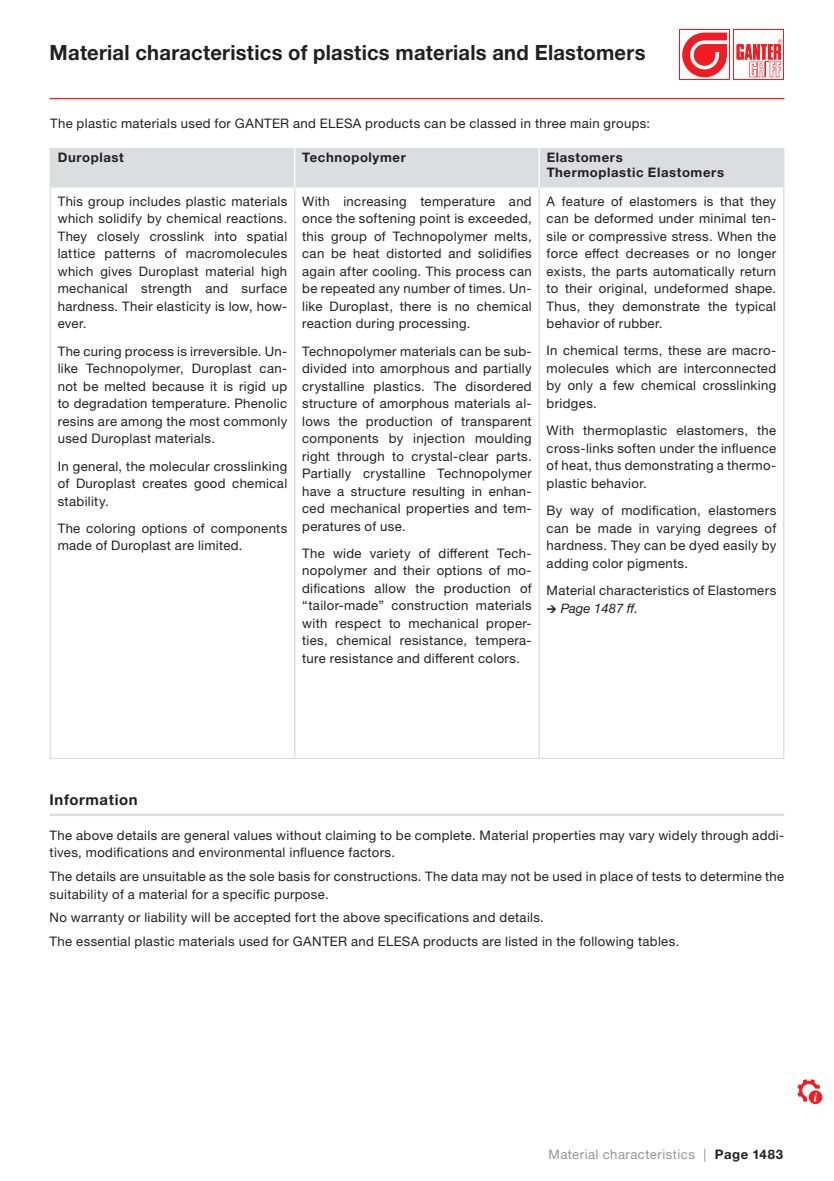
<style>
.page{position:relative;width:834px;height:1181px;background:#fff}
.page>*{position:absolute;margin:0;border:0;box-sizing:border-box;transform-origin:0 0}
.t1{font:700 21px "Helvetica Neue LTW1 G";letter-spacing:.01em;color:#231f20;scale:.96 1}
.t2{font:700 14.88px "Helvetica Neue LTW1 G";letter-spacing:.04em;color:#231f20}
.t3{font:13.12px/17.5px "Helvetica Neue LTW1 G";letter-spacing:.025em;color:#231f20;text-align:justify}
.t4{font:700 13.12px/14.9px "Helvetica Neue LTW1 G";letter-spacing:.045em;color:#231f20}
.t5{font:13.12px "Helvetica Neue LTW1 G";letter-spacing:.035em;color:#939598}
.t6{font:italic 13.12px "Helvetica Neue LTW1 G";color:#231f20}
.s1{font-weight:700;color:#231f20}
</style>
<div class="page">
<hr style="left:50px;top:98px;width:734px;height:1px;background:#ee1d23">
<div style="left:679px;top:30px;width:50px;height:50px;background:#ee1d23"></div>
<svg style="left:680px;top:30px;width:49px;height:49px"></svg>
<svg style="left:682px;top:33px;width:44px;height:44px"></svg>
<div style="left:733px;top:30px;width:51px;height:50px;background:#ee1d23"></div>
<div style="left:734px;top:30px;width:49px;height:49px;background:#fff"></div>
<svg style="left:736px;top:39px;width:46px;height:38px"></svg>
<svg style="left:797px;top:1079px;width:26px;height:26px"></svg>
<hr style="left:50px;top:813px;width:734px;height:3px;background:#dcdddf">
<div style="left:51px;top:148px;width:731px;height:39px;background:#dcdddf"></div>
<hr style="left:538px;top:148px;width:1px;height:39px;background:#fff">
<hr style="left:538px;top:187px;width:1px;height:571px;background:#dcdddf">
<hr style="left:294px;top:148px;width:1px;height:39px;background:#fff">
<hr style="left:294px;top:187px;width:1px;height:571px;background:#dcdddf">
<hr style="left:50px;top:187px;width:1px;height:571px;background:#dcdddf">
<hr style="left:782px;top:187px;width:2px;height:571px;background:#dcdddf">
<hr style="left:50px;top:758px;width:245px;height:1px;background:#dcdddf">
<hr style="left:295px;top:758px;width:244px;height:1px;background:#dcdddf">
<hr style="left:539px;top:758px;width:245px;height:1px;background:#dcdddf">
<hr style="left:782px;top:148px;width:2px;height:39px;background:#dcdddf">
<hr style="left:50px;top:148px;width:1px;height:39px;background:#dcdddf">
<h1 class="t1" style="left:50px;top:39px;width:622px">Material characteristics of plastics materials and Elastomers</h1>
<p class="t3" style="left:50px;top:115px;width:601px">The plastic materials used for GANTER and ELESA products can be classed in three main groups:</p>
<p class="t4" style="left:58px;top:150px;width:68px">Duroplast</p>
<p class="t4" style="left:302px;top:150px;width:105px">Technopolymer</p>
<p class="t4" style="left:546px;top:150px;width:179px">Elastomers<br>Thermoplastic Elastomers</p>
<p class="t3" style="left:58px;top:192px;width:231px">This group includes plastic materials which solidify by chemical reactions.<br>They closely crosslink into spatial lattice patterns of macromolecules which gives Duroplast material high mechanical strength and surface hardness. Their elasticity is low, how&shy;ever.</p>
<p class="t3" style="left:58px;top:342px;width:231px">The curing process is irreversible. Un&shy;like Technopolymer, Duroplast can&shy;not be melted because it is rigid up to degradation temperature. Phenolic resins are among the most commonly used Duroplast materials.</p>
<p class="t3" style="left:58px;top:457px;width:231px">In general, the molecular crosslinking of Duroplast creates good chemical stability.</p>
<p class="t3" style="left:58px;top:519px;width:231px">The coloring options of components made of Duroplast are limited.</p>
<p class="t3" style="left:546px;top:192px;width:231px">A feature of elastomers is that they can be deformed under minimal ten&shy;sile or compressive stress. When the force effect decreases or no longer exists, the parts automatically return to their original, undeformed shape.<br>Thus, they demonstrate the typical behavior of rubber.</p>
<p class="t3" style="left:546px;top:342px;width:231px">In chemical terms, these are macro&shy;molecules which are interconnected by only a few chemical crosslinking bridges.</p>
<p class="t3" style="left:546px;top:422px;width:231px">With thermoplastic elastomers, the cross-links soften under the influence of heat, thus demonstrating a thermo&shy;plastic behavior.</p>
<p class="t3" style="left:546px;top:502px;width:231px">By way of modification, elastomers can be made in varying degrees of hardness. They can be dyed easily by adding color pigments.</p>
<p class="t3" style="left:546px;top:582px;width:231px">Material characteristics of Elastomers</p>
<p class="t6" style="left:546px;top:600px;width:93px">→ Page 1487 ff.</p>
<p class="t3" style="left:302px;top:192px;width:231px">With increasing temperature and once the softening point is exceeded, this group of Technopolymer melts, can be heat distorted and solidifies again after cooling. This process can be repeated any number of times. Un&shy;like Duroplast, there is no chemical reaction during processing.</p>
<p class="t3" style="left:302px;top:342px;width:231px">Technopolymer materials can be sub&shy;divided into amorphous and partially crystalline plastics. The disordered structure of amorphous materials al&shy;lows the production of transparent components by injection moulding right through to crystal-clear parts.<br>Partially crystalline Technopolymer have a structure resulting in enhan&shy;ced mechanical properties and tem&shy;peratures of use.</p>
<p class="t3" style="left:302px;top:544px;width:231px">The wide variety of different Tech&shy;nopolymer and their options of mo&shy;difications allow the production of “tailor-made” construction materials with respect to mechanical proper&shy;ties, chemical resistance, tempera&shy;ture resistance and different colors.</p>
<p class="t2" style="left:50px;top:790px;width:89px">Information</p>
<p class="t3" style="left:50px;top:826px;width:736px">The above details are general values without claiming to be complete. Material properties may vary widely through addi&shy;tives, modifications and environmental influence factors.</p>
<p class="t3" style="left:50px;top:867px;width:736px">The details are unsuitable as the sole basis for constructions. The data may not be used in place of tests to determine the suitability of a material for a specific purpose.</p>
<p class="t3" style="left:50px;top:905px;width:631px;line-height:23.6px">No warranty or liability will be accepted fort the above specifications and details.<br>The essential plastic materials used for GANTER and ELESA products are listed in the following tables.</p>
<p class="t5" style="left:548px;top:1146px;width:236px">Material characteristics | <span class="s1">Page 1483</span></p>
</div>
